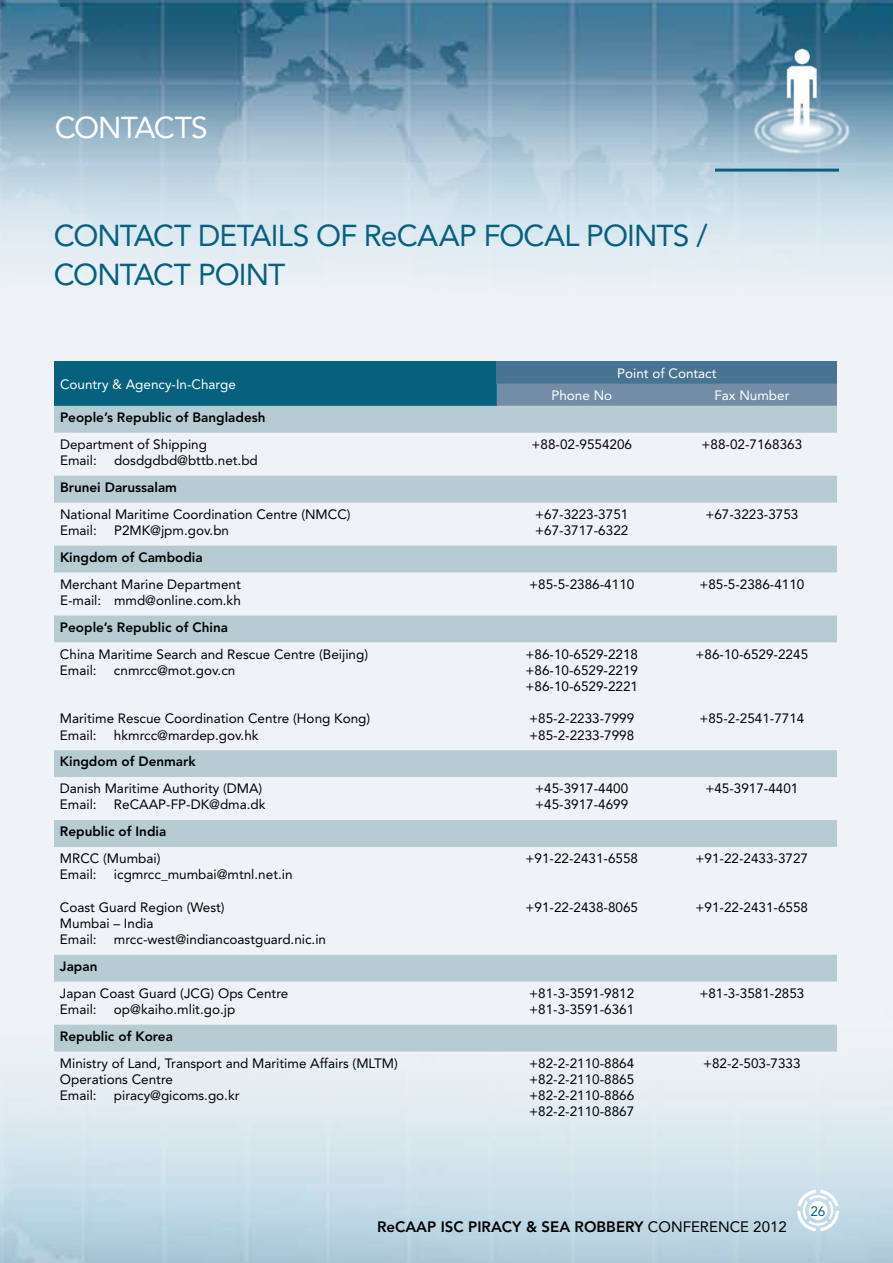
<style>
.page{position:relative;width:893px;height:1263px;background:#fff}
.page>*{position:absolute;margin:0;border:0;box-sizing:border-box;transform-origin:0 0}
.t1{font:30px "Avenir LT Std";letter-spacing:-.03em;color:#06617f}
.t2{font:30px "Avenir LT Std";color:#fff}
.t3{font:800 15px "Avenir LT Std";color:#000}
.t4{font:15px "Avenir LT Std";color:#000}
.t5{font:13.65px "Avenir LT Std";color:#06617f}
.t6{font:13.5px/16.2px "Avenir LT Std";color:#000}
.t7{font:800 13.5px "Avenir LT Std";color:#000}
.t8{font:13.5px "Avenir LT Std";color:#fff}
.s1{font-weight:400}
</style>
<div class="page">
<img style="left:0;top:0;width:893px;height:176px">
<div style="left:54px;top:361px;width:443px;height:45px;background:#06617f"></div>
<div style="left:497px;top:361px;width:340px;height:23px;background:#497491"></div>
<div style="left:497px;top:384px;width:340px;height:22px;background:#728da5"></div>
<svg style="left:54px;top:406px;width:783px;height:645px;fill:#eff3f7"></svg>
<svg style="left:797px;top:1190px;width:42px;height:41px"></svg>
<img style="left:715px;top:10px;width:172px;height:169px">
<h1 class="t2" style="left:55px;top:110px;width:137px">Contacts</h1>
<h1 class="t1" style="left:54px;top:218px;width:198px">Contact Details</h1>
<h1 class="t1" style="left:316px;top:218px;width:393px">of ReCAAP Focal Poi nts /</h1>
<h1 class="t1" style="left:54px;top:257px;width:226px">Contact Poi nt</h1>
<p class="t8" style="left:60px;top:376px;width:177px">Country &amp; Agency-In-Charge</p>
<p class="t7" style="left:60px;top:409px;width:207px">People’s Republic of Bangladesh</p>
<p class="t6" style="left:60px;top:436px;width:149px">Department of Shipping<br>Email:</p>
<p class="t6" style="left:114px;top:452px;width:145px">dosdgdbd@bttb.net.bd</p>
<p class="t7" style="left:60px;top:479px;width:118px">Brunei Darussalam</p>
<p class="t6" style="left:60px;top:506px;width:292px">National Maritime Coordination Centre (N MCC)<br>Email:</p>
<p class="t6" style="left:114px;top:522px;width:117px">P2MK@jpm.gov.bn</p>
<p class="t8" style="left:617px;top:365px;width:101px">Point of Contact</p>
<p class="t8" style="left:551px;top:387px;width:62px">Phone No</p>
<p class="t8" style="left:714px;top:387px;width:77px">Fax N umber</p>
<p class="t6" style="left:532px;top:436px;width:102px">+88-02-9554206</p>
<p class="t6" style="left:702px;top:436px;width:102px">+88-02-7168363</p>
<p class="t6" style="left:535px;top:506px;width:95px">+67-3223-3751 +67-3717-6322</p>
<p class="t6" style="left:705px;top:506px;width:95px">+67-3223-3753</p>
<p class="t7" style="left:60px;top:549px;width:144px">Kingdom of Cambodia</p>
<p class="t6" style="left:60px;top:576px;width:182px">Merchant Marine Department<br>E-mail: mmd@online.com.kh</p>
<p class="t6" style="left:529px;top:576px;width:107px">+85-5-2386-4110</p>
<p class="t6" style="left:699px;top:576px;width:107px">+85-5-2386-4110</p>
<p class="t7" style="left:60px;top:619px;width:170px">People’s Republic of China</p>
<p class="t6" style="left:60px;top:646px;width:310px">China Maritime Search and Rescue Centre (Beijing)<br>Email:</p>
<p class="t6" style="left:525px;top:646px;width:114px;text-align:justify">+86-10-6529-2218 +86-10-6529-2219 +86-10-6529-2221</p>
<p class="t6" style="left:529px;top:711px;width:107px">+85-2-2233-7999 +85-2-2233-7998</p>
<p class="t6" style="left:696px;top:646px;width:114px">+86-10-6529-2245</p>
<p class="t6" style="left:114px;top:662px;width:123px">cnmrcc@mot.gov.cn</p>
<p class="t6" style="left:60px;top:711px;width:312px">Maritime Rescue Coordination Centre (H ong Kong)<br>Email:</p>
<p class="t6" style="left:699px;top:711px;width:107px">+85-2-2541-7714</p>
<p class="t6" style="left:114px;top:727px;width:146px">hkmrcc@mardep.gov.hk</p>
<p class="t7" style="left:60px;top:754px;width:137px">Kingdom of Denmark</p>
<p class="t6" style="left:60px;top:781px;width:204px">Danish Maritime Authority (DMA)<br>Email:</p>
<p class="t6" style="left:114px;top:797px;width:153px">ReCAAP-FP-DK@dma.dk</p>
<p class="t7" style="left:60px;top:824px;width:108px">Republic of India</p>
<p class="t6" style="left:60px;top:850px;width:22px">MRCC</p>
<p class="t6" style="left:103px;top:850px;width:59px">(Mumbai)</p>
<p class="t6" style="left:60px;top:867px;width:38px">Email:</p>
<p class="t6" style="left:114px;top:867px;width:180px">icgmrcc_mumbai@mtnl.net.in</p>
<p class="t6" style="left:60px;top:899px;width:166px">Coast Guard Region (West)<br>Mumbai – India<br>Email:</p>
<p class="t6" style="left:114px;top:931px;width:214px">mrcc-west@indiancoastguard.nic.in</p>
<p class="t7" style="left:60px;top:958px;width:39px">Japan</p>
<p class="t6" style="left:60px;top:985px;width:230px">Japan Coast Guard (JCG) Ops Centre<br>Email:</p>
<p class="t6" style="left:114px;top:1001px;width:123px">op@kaiho.mlit.go.jp</p>
<p class="t7" style="left:60px;top:1028px;width:115px">Republic of Korea</p>
<p class="t6" style="left:60px;top:1055px;width:339px">Ministry of Land, Transport and Maritime Affairs (MLTM)<br>Operations Centre<br>Email:</p>
<p class="t6" style="left:114px;top:1087px;width:127px">piracy@gicoms.go.kr</p>
<p class="t6" style="left:535px;top:781px;width:95px">+45-3917-4400 +45-3917-4699</p>
<p class="t6" style="left:705px;top:781px;width:95px">+45-3917-4401</p>
<p class="t6" style="left:525px;top:850px;width:114px">+91-22-2431-6558</p>
<p class="t6" style="left:525px;top:899px;width:114px">+91-22-2438-8065</p>
<p class="t6" style="left:696px;top:850px;width:114px">+91-22-2433-3727</p>
<p class="t6" style="left:696px;top:899px;width:114px">+91-22-2431-6558</p>
<p class="t6" style="left:529px;top:985px;width:107px">+81-3-3591-9812 +81-3-3591-6361</p>
<p class="t6" style="left:699px;top:985px;width:107px">+81-3-3581-2853</p>
<p class="t6" style="left:529px;top:1055px;width:107px;text-align:justify">+82-2-2110-8864 +82-2-2110-8865 +82-2-2110-8866 +82-2-2110-8867</p>
<p class="t6" style="left:703px;top:1055px;width:99px">+82-2-503-7333</p>
<p class="t5" style="left:811px;top:1203px;width:16px">26</p>
<p class="t3" style="left:377px;top:1218px;width:282px">ReCAAP ISC PIRACY &amp; SEA RO BBERY <span class="s1">CONFERENCE</span></p>
<p class="t4" style="left:753px;top:1218px;width:35px">2012</p>
</div>
